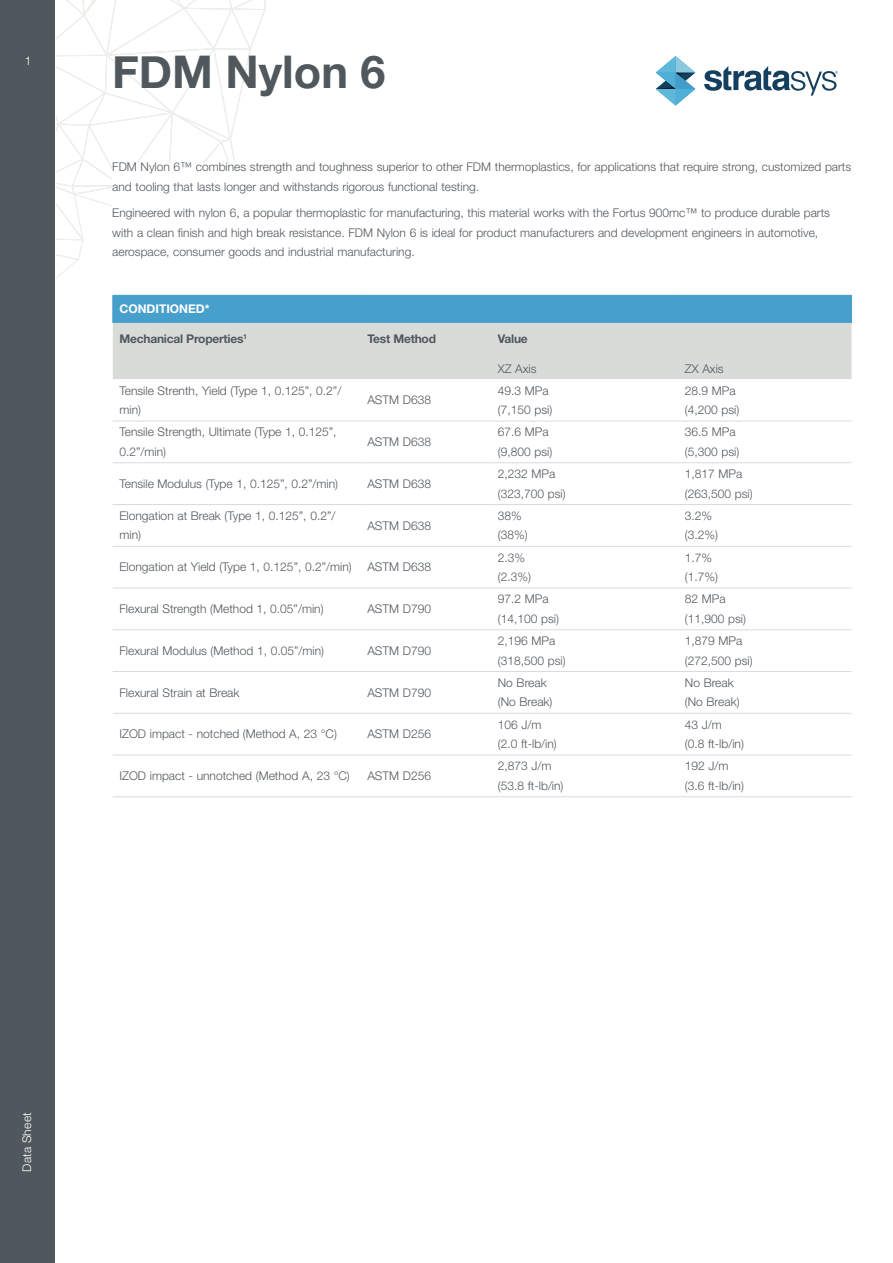
<style>
.page{position:relative;width:893px;height:1263px;background:#fff}
.page>*{position:absolute;margin:0;border:0;box-sizing:border-box;transform-origin:0 0}
.Page_Title{font:700 45px "Helvetica Neue";color:#51585d}
.TBL_-_Body{font:300 12px/19.5px "Helvetica Neue LT Std";color:#51585d}
.Para{font:300 12px/19.5px "Helvetica Neue LT Std";color:#51585d}
.TBL_-_Header{font:700 12px "Helvetica Neue LT Std";letter-spacing:-.02em;color:#51585d}
.TBL_-_Title{font:700 12px "Helvetica Neue LT Std";color:#fff}
.t1{font:300 12px "Helvetica Neue LT Std";letter-spacing:.015em;color:#fff}
</style>
<div class="page">
<div style="left:0;top:0;width:55px;height:1263px;background:#51585d"></div>
<svg style="left:113px;top:420px;width:738px;height:335px"></svg>
<svg style="left:56px;top:0;width:796px;height:379px"></svg>
<hr style="left:361px;top:295px;width:130px;height:1px;background:#479fcc">
<hr style="left:491px;top:295px;width:187px;height:1px;background:#479fcc">
<hr style="left:678px;top:295px;width:174px;height:1px;background:#479fcc">
<hr style="left:112px;top:322px;width:249px;height:1px;background:#479fcc">
<hr style="left:361px;top:322px;width:130px;height:1px;background:#479fcc">
<hr style="left:491px;top:322px;width:187px;height:1px;background:#479fcc">
<hr style="left:678px;top:322px;width:174px;height:1px;background:#479fcc">
<hr style="left:113px;top:421px;width:248px;height:1px;background:#d9dbd9">
<hr style="left:361px;top:421px;width:130px;height:1px;background:#d9dbd9">
<hr style="left:491px;top:421px;width:187px;height:1px;background:#d9dbd9">
<hr style="left:678px;top:421px;width:173px;height:1px;background:#d9dbd9">
<hr style="left:113px;top:462px;width:248px;height:1px;background:#d9dbd9">
<hr style="left:361px;top:462px;width:130px;height:1px;background:#d9dbd9">
<hr style="left:491px;top:462px;width:187px;height:1px;background:#d9dbd9">
<hr style="left:678px;top:462px;width:173px;height:1px;background:#d9dbd9">
<hr style="left:113px;top:504px;width:248px;height:1px;background:#d9dbd9">
<hr style="left:361px;top:504px;width:130px;height:1px;background:#d9dbd9">
<hr style="left:491px;top:504px;width:187px;height:1px;background:#d9dbd9">
<hr style="left:678px;top:504px;width:173px;height:1px;background:#d9dbd9">
<hr style="left:113px;top:546px;width:248px;height:1px;background:#d9dbd9">
<hr style="left:361px;top:546px;width:130px;height:1px;background:#d9dbd9">
<hr style="left:491px;top:546px;width:187px;height:1px;background:#d9dbd9">
<hr style="left:678px;top:546px;width:173px;height:1px;background:#d9dbd9">
<hr style="left:113px;top:588px;width:248px;height:1px;background:#d9dbd9">
<hr style="left:361px;top:588px;width:130px;height:1px;background:#d9dbd9">
<hr style="left:491px;top:588px;width:187px;height:1px;background:#d9dbd9">
<hr style="left:678px;top:588px;width:173px;height:1px;background:#d9dbd9">
<hr style="left:113px;top:629px;width:248px;height:1px;background:#d9dbd9">
<hr style="left:361px;top:629px;width:130px;height:1px;background:#d9dbd9">
<hr style="left:491px;top:629px;width:187px;height:1px;background:#d9dbd9">
<hr style="left:678px;top:629px;width:173px;height:1px;background:#d9dbd9">
<hr style="left:113px;top:671px;width:248px;height:1px;background:#d9dbd9">
<hr style="left:361px;top:671px;width:130px;height:1px;background:#d9dbd9">
<hr style="left:491px;top:671px;width:187px;height:1px;background:#d9dbd9">
<hr style="left:678px;top:671px;width:173px;height:1px;background:#d9dbd9">
<hr style="left:113px;top:713px;width:248px;height:1px;background:#d9dbd9">
<hr style="left:361px;top:713px;width:130px;height:1px;background:#d9dbd9">
<hr style="left:491px;top:713px;width:187px;height:1px;background:#d9dbd9">
<hr style="left:678px;top:713px;width:173px;height:1px;background:#d9dbd9">
<hr style="left:113px;top:755px;width:248px;height:1px;background:#d9dbd9">
<hr style="left:361px;top:755px;width:130px;height:1px;background:#d9dbd9">
<hr style="left:491px;top:755px;width:187px;height:1px;background:#d9dbd9">
<hr style="left:678px;top:755px;width:173px;height:1px;background:#d9dbd9">
<hr style="left:113px;top:796px;width:248px;height:1px;background:#d9dbd9">
<hr style="left:361px;top:796px;width:130px;height:1px;background:#d9dbd9">
<hr style="left:491px;top:796px;width:187px;height:1px;background:#d9dbd9">
<hr style="left:678px;top:796px;width:173px;height:1px;background:#d9dbd9">
<p class="t1" style="left:25px;top:53px;width:8px">1</p>
<p class="Page_Title" style="left:112px;top:37px;width:275px">FDM Nylon 6</p>
<p class="Para" style="left:112px;top:157px;width:740px">FDM Nylon 6™ combines strength and toughness superior to other FDM thermoplastics, for applications that require strong, customized parts and tooling that lasts longer and withstands rigorous functional testing.</p>
<p class="Para" style="left:112px;top:203px;width:719px">Engineered with nylon 6, a popular thermoplastic for manufacturing, this material works with the Fortus 900mc™ to produce durable parts with a clean finish and high break resistance. FDM Nylon 6 is ideal for product manufacturers and development engineers in automotive, aerospace, consumer goods and industrial manufacturing.</p>
<p class="TBL_-_Title" style="left:120px;top:301px;width:92px">CONDITIONED*</p>
<p class="TBL_-_Header" style="left:120px;top:331px;width:129px">Mechanical Properties<sup>1</sup></p>
<p class="TBL_-_Header" style="left:367px;top:331px;width:70px">Test Method</p>
<p class="TBL_-_Header" style="left:498px;top:331px;width:31px">Value</p>
<p class="TBL_-_Body" style="left:498px;top:359px;width:40px">XZ Axis</p>
<p class="TBL_-_Body" style="left:685px;top:359px;width:40px">ZX Axis</p>
<p class="TBL_-_Body" style="left:120px;top:380px;width:223px">Tensile Strenth, Yield (Type 1, 0.125”, 0.2”/ min)</p>
<p class="TBL_-_Body" style="left:367px;top:390px;width:65px">ASTM D638</p>
<p class="TBL_-_Body" style="left:498px;top:380px;width:56px">49.3 MPa (7,150 psi)</p>
<p class="TBL_-_Body" style="left:685px;top:380px;width:56px">28.9 MPa (4,200 psi)</p>
<p class="TBL_-_Body" style="left:120px;top:422px;width:219px">Tensile Strength, Ultimate (Type 1, 0.125”,<br>0.2”/min)</p>
<p class="TBL_-_Body" style="left:367px;top:432px;width:65px">ASTM D638</p>
<p class="TBL_-_Body" style="left:498px;top:422px;width:56px">67.6 MPa (9,800 psi)</p>
<p class="TBL_-_Body" style="left:685px;top:422px;width:56px">36.5 MPa (5,300 psi)</p>
<p class="TBL_-_Body" style="left:120px;top:474px;width:220px">Tensile Modulus (Type 1, 0.125”, 0.2”/min)</p>
<p class="TBL_-_Body" style="left:367px;top:474px;width:65px">ASTM D638</p>
<p class="TBL_-_Body" style="left:498px;top:464px;width:69px">2,232 MPa (323,700 psi)</p>
<p class="TBL_-_Body" style="left:685px;top:464px;width:69px">1,817 MPa (263,500 psi)</p>
<p class="TBL_-_Body" style="left:120px;top:506px;width:217px">Elongation at Break (Type 1, 0.125”, 0.2”/ min)</p>
<p class="TBL_-_Body" style="left:367px;top:515px;width:65px">ASTM D638</p>
<p class="TBL_-_Body" style="left:498px;top:506px;width:31px">38% (38%)</p>
<p class="TBL_-_Body" style="left:685px;top:506px;width:35px">3.2% (3.2%)</p>
<p class="TBL_-_Body" style="left:120px;top:557px;width:234px">Elongation at Yield (Type 1, 0.125”, 0.2”/min)</p>
<p class="TBL_-_Body" style="left:367px;top:557px;width:65px">ASTM D638</p>
<p class="TBL_-_Body" style="left:498px;top:547px;width:35px">2.3% (2.3%)</p>
<p class="TBL_-_Body" style="left:685px;top:547px;width:35px">1.7% (1.7%)</p>
<p class="TBL_-_Body" style="left:120px;top:599px;width:206px">Flexural Strength (Method 1, 0.05”/min)</p>
<p class="TBL_-_Body" style="left:367px;top:599px;width:65px">ASTM D790</p>
<p class="TBL_-_Body" style="left:498px;top:589px;width:63px">97.2 MPa (14,100 psi)</p>
<p class="TBL_-_Body" style="left:685px;top:589px;width:63px">82 MPa (11,900 psi)</p>
<p class="TBL_-_Body" style="left:120px;top:641px;width:206px">Flexural Modulus (Method 1, 0.05”/min)</p>
<p class="TBL_-_Body" style="left:367px;top:641px;width:65px">ASTM D790</p>
<p class="TBL_-_Body" style="left:498px;top:631px;width:69px">2,196 MPa (318,500 psi)</p>
<p class="TBL_-_Body" style="left:685px;top:631px;width:69px">1,879 MPa (272,500 psi)</p>
<p class="TBL_-_Body" style="left:120px;top:682px;width:121px">Flexural Strain at Break</p>
<p class="TBL_-_Body" style="left:367px;top:682px;width:65px">ASTM D790</p>
<p class="TBL_-_Body" style="left:498px;top:673px;width:56px">No Break (No Break)</p>
<p class="TBL_-_Body" style="left:685px;top:673px;width:56px">No Break (No Break)</p>
<p class="TBL_-_Body" style="left:120px;top:724px;width:219px">IZOD impact - notched (Method A, 23 °C)</p>
<p class="TBL_-_Body" style="left:367px;top:724px;width:65px">ASTM D256</p>
<p class="TBL_-_Body" style="left:498px;top:714px;width:61px">106 J/m (2.0 ft-lb/in)</p>
<p class="TBL_-_Body" style="left:685px;top:714px;width:61px">43 J/m (0.8 ft-lb/in)</p>
<p class="TBL_-_Body" style="left:120px;top:766px;width:232px">IZOD impact - unnotched (Method A, 23 °C)</p>
<p class="TBL_-_Body" style="left:367px;top:766px;width:65px">ASTM D256</p>
<p class="TBL_-_Body" style="left:498px;top:756px;width:67px">2,873 J/m (53.8 ft-lb/in)</p>
<p class="TBL_-_Body" style="left:685px;top:756px;width:61px">192 J/m (3.6 ft-lb/in)</p>
<p class="t1" style="left:20px;top:1171px;width:61px;rotate:-90deg">Data Sheet</p>
</div>
